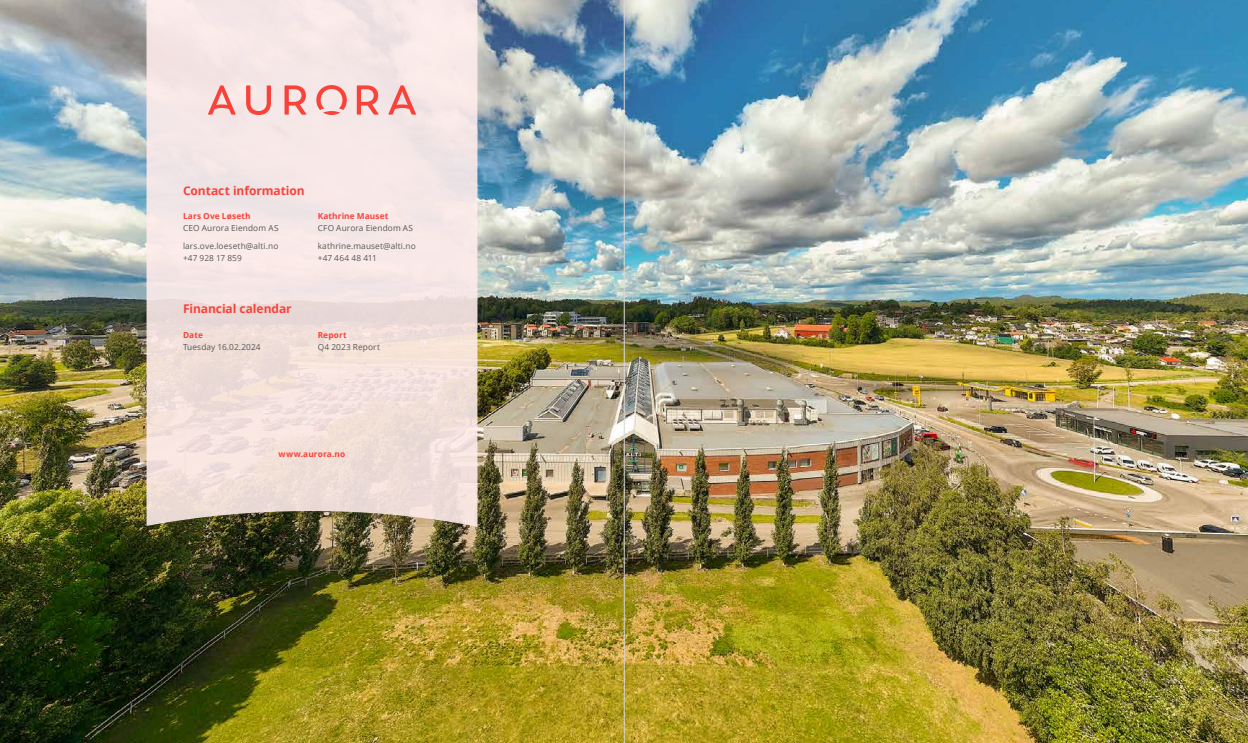
<style>
.page{position:relative;width:1248px;height:743px;background:#fff}
.page>*{position:absolute;margin:0;border:0;box-sizing:border-box;transform-origin:0 0}
.t1{font:700 12px "Open Sans";letter-spacing:-.005em;color:#f9423a}
.t2{font:8.3px/18px "Open Sans";letter-spacing:.015em;color:#585857}
.t3{font:700 8.3px "Open Sans";letter-spacing:.015em;color:#f9423a}
</style>
<div class="page">
<img style="left:0;top:0;width:1247px;height:743px">
<svg style="left:146px;top:0;width:331px;height:526px;background:#f0e0dd"></svg>
<svg style="left:208px;top:85px;width:28px;height:30px"></svg>
<svg style="left:388px;top:85px;width:28px;height:30px"></svg>
<svg style="left:246px;top:85px;width:25px;height:30px"></svg>
<svg style="left:284px;top:85px;width:22px;height:30px"></svg>
<svg style="left:357px;top:85px;width:22px;height:30px"></svg>
<svg style="left:316px;top:85px;width:31px;height:30px"></svg>
<hr style="left:624px;top:0;width:1px;height:743px;background:#d9d9d6">
<h1 class="t1" style="left:183px;top:182px;width:123px">Contact information</h1>
<p class="t3" style="left:183px;top:210px;width:69px">Lars Ove Løseth</p>
<p class="t2" style="left:183px;top:219px;width:97px">CEO Aurora Eiendom AS lars.ove.loeseth@alti.no</p>
<p class="t2" style="left:183px;top:249px;width:60px">+47 928 17 859</p>
<p class="t3" style="left:318px;top:210px;width:72px">Kathrine Mauset</p>
<p class="t2" style="left:318px;top:219px;width:99px">CFO Aurora Eiendom AS kathrine.mauset@alti.no</p>
<p class="t2" style="left:318px;top:249px;width:61px">+47 464 48 411</p>
<h1 class="t1" style="left:183px;top:300px;width:110px">Financial calendar</h1>
<p class="t3" style="left:183px;top:329px;width:21px">Date</p>
<p class="t2" style="left:183px;top:337px;width:79px">Tuesday 16.02.2024</p>
<p class="t3" style="left:318px;top:329px;width:30px">Report</p>
<p class="t2" style="left:318px;top:337px;width:64px">Q4 2023 Report</p>
<p class="t3" style="left:278px;top:448px;width:68px">www.aurora.no</p>
</div>
